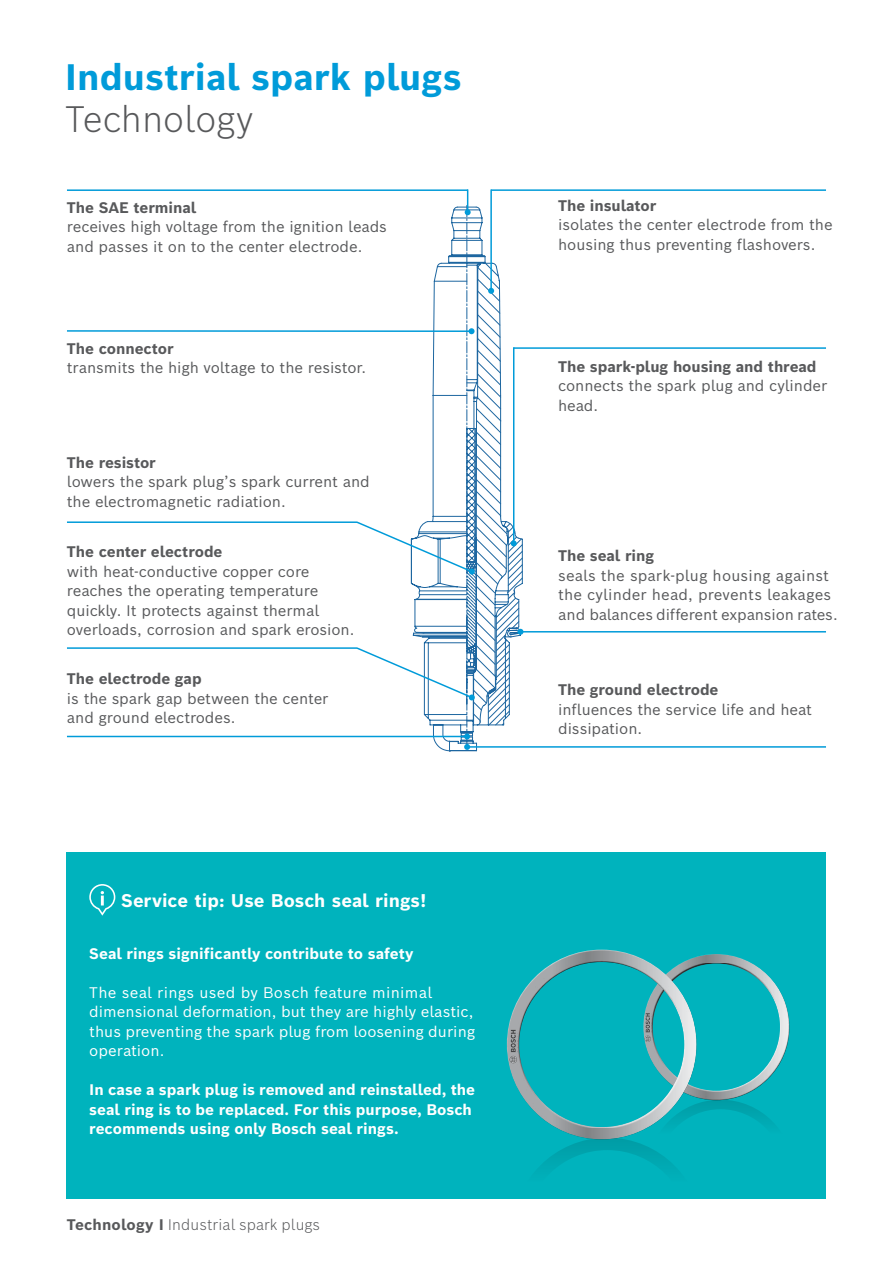
<style>
.page{position:relative;width:893px;height:1263px;background:#fff}
.page>*{position:absolute;margin:0;border:0;box-sizing:border-box;transform-origin:0 0}
.t1{font:700 36px "Bosch Sans";color:#009bd9}
.t2{font:300 36px "Bosch Sans";color:#58595b}
.t3{font:700 18px "Bosch Sans";color:#fff}
.t4{font:15px/19.5px "Bosch Sans";letter-spacing:-.005em;color:#58595b}
.t5{font:700 15px/19.5px "Bosch Sans";color:#fff}
.t6{font:700 15px "Bosch Sans";letter-spacing:-.005em;color:#58595b}
.t7{font:15px/19.5px "Bosch Sans";color:#fff}
.t8{font:300 15px "Bosch Sans";letter-spacing:.01em;color:#58595b}
.s1{font-weight:700}
</style>
<div class="page">
<hr style="left:67px;top:330px;width:405px;height:2px;background:#009bd9">
<hr style="left:67px;top:736px;width:400px;height:1px;background:#009bd9">
<hr style="left:67px;top:189px;width:401px;height:2px;background:#009bd9">
<hr style="left:520px;top:631px;width:306px;height:1px;background:#009bd9">
<hr style="left:467px;top:746px;width:359px;height:2px;background:#009bd9">
<hr style="left:491px;top:189px;width:335px;height:2px;background:#009bd9">
<hr style="left:513px;top:347px;width:313px;height:2px;background:#009bd9">
<hr style="left:67px;top:521px;width:290px;height:2px;background:#009bd9">
<hr style="left:67px;top:647px;width:290px;height:2px;background:#009bd9">
<svg style="left:355px;top:189px;width:168px;height:562px"></svg>
<div style="left:67px;top:852px;width:759px;height:348px;background:#00b3bd"></div>
<svg style="left:89px;top:884px;width:26px;height:32px"></svg>
<svg style="left:507px;top:949px;width:287px;height:251px"></svg>
<h1 class="t1" style="left:65px;top:53px;width:398px">Industrial spark plugs</h1>
<h1 class="t2" style="left:65px;top:95px;width:190px">Technology</h1>
<p class="t6" style="left:67px;top:197px;width:131px">The SAE terminal</p>
<p class="t4" style="left:67px;top:217px;width:322px">receives high voltage from the ignition leads and passes it on to the center electrode.</p>
<p class="t6" style="left:67px;top:338px;width:108px">The connector</p>
<p class="t4" style="left:67px;top:358px;width:301px">transmits the high voltage to the resistor.</p>
<p class="t6" style="left:67px;top:452px;width:90px">The resistor</p>
<p class="t4" style="left:67px;top:471px;width:304px">lowers the spark plug’s spark current and the electromagnetic radiation.</p>
<p class="t6" style="left:67px;top:542px;width:157px">The center electrode</p>
<p class="t4" style="left:67px;top:561px;width:289px">with heat-conductive copper core reaches the operating temperature quickly. It protects against thermal overloads, corrosion and spark erosion.</p>
<p class="t6" style="left:67px;top:669px;width:136px">The electrode gap</p>
<p class="t4" style="left:67px;top:688px;width:263px">is the spark gap between the center and ground electrodes.</p>
<p class="t3" style="left:121px;top:888px;width:307px">Service tip: Use Bosch seal rings!</p>
<p class="t5" style="left:89px;top:943px;width:326px">Seal rings significantly contribute to safety</p>
<p class="t7" style="left:89px;top:982px;width:387px">The seal rings used by Bosch feature minimal dimensional deformation, but they are highly elastic, thus preventing the spark plug from loosening during operation.</p>
<p class="t5" style="left:89px;top:1079px;width:387px">In case a spark plug is removed and reinstalled, the seal ring is to be replaced. For this purpose, Bosch recommends using only Bosch seal rings.</p>
<p class="t8" style="left:67px;top:1214px;width:255px"><span class="s1">Technology I</span> Industrial spark plugs</p>
<p class="t6" style="left:558px;top:195px;width:100px">The insulator</p>
<p class="t4" style="left:558px;top:215px;width:276px">isolates the center electrode from the housing thus preventing flashovers.</p>
<p class="t6" style="left:558px;top:356px;width:260px">The spark-plug housing and thread</p>
<p class="t4" style="left:558px;top:376px;width:271px">connects the spark plug and cylinder head.</p>
<p class="t6" style="left:558px;top:545px;width:98px">The seal ring</p>
<p class="t4" style="left:558px;top:565px;width:281px">seals the spark-plug housing against the cylinder head, prevents leakages and balances different expansion rates.</p>
<p class="t6" style="left:558px;top:680px;width:162px">The ground electrode</p>
<p class="t4" style="left:558px;top:699px;width:255px">influences the service life and heat dissipation.</p>
</div>
